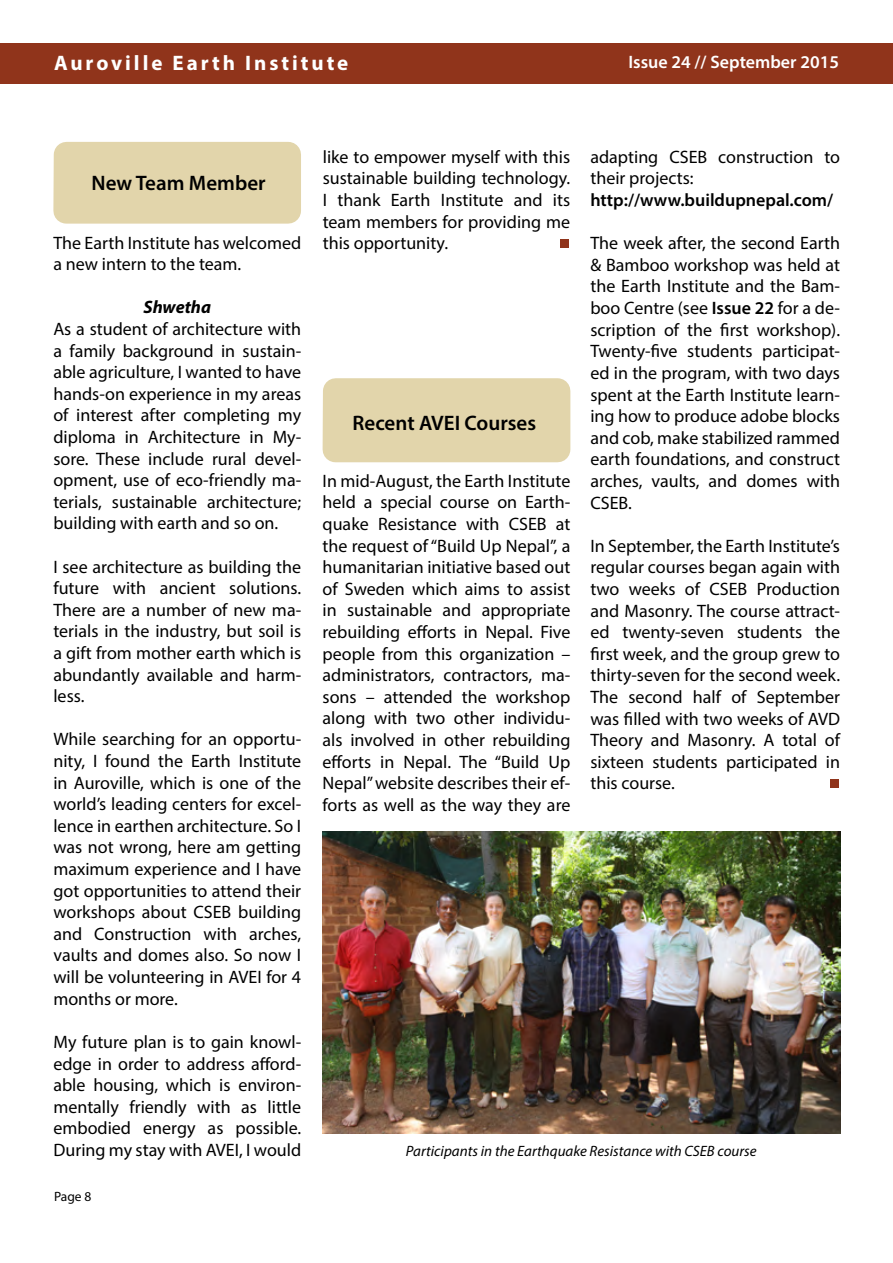
<style>
.page{position:relative;width:893px;height:1263px;background:#fff}
.page>*{position:absolute;margin:0;border:0;box-sizing:border-box;transform-origin:0 0}
.t1{font:600 21px "Myriad Pro";color:#000}
.t2{font:700 21px "Myriad Pro";letter-spacing:.14em;color:#fff}
.t3{font:18px/21.6px "Myriad Pro";color:#000;text-align:justify}
.t4{font:600 18px "Myriad Pro";color:#000}
.t5{font:600 18px "Myriad Pro";color:#fff}
.t6{font:italic 700 18px "Myriad Pro";color:#000}
.t7{font:italic 15px "Myriad Pro";color:#000}
.t8{font:13.5px "Myriad Pro";color:#000}
.s1{font-weight:600}
</style>
<div class="page">
<div style="left:0;top:43px;width:893px;height:41px;background:#90341b"></div>
<div style="left:66px;top:155px;width:222px;height:56px;background:#e2d5ab"></div>
<div style="left:53px;top:142px;width:248px;height:82px;border:26px solid #e2d5ab"></div>
<div style="left:830px;top:779px;width:9px;height:8px;background:#90341b"></div>
<img style="left:322px;top:831px;width:518px;height:303px">
<div style="left:335px;top:391px;width:223px;height:58px;background:#e2d5ab"></div>
<div style="left:323px;top:378px;width:247px;height:84px;border:26px solid #e2d5ab"></div>
<div style="left:560px;top:239px;width:9px;height:8px;background:#90341b"></div>
<p class="t2" style="left:54px;top:49px;width:296px">Auroville Earth Institute</p>
<p class="t5" style="left:628px;top:50px;width:212px">Issue 24 // September 2015</p>
<p class="t1" style="left:92px;top:169px;width:175px">New Team Member</p>
<p class="t3" style="left:53px;top:231px;width:249px">The Earth Institute has welcomed a new intern to the team.</p>
<p class="t6" style="left:144px;top:296px;width:69px">Shwetha</p>
<p class="t3" style="left:53px;top:318px;width:249px">As a student of architecture with a family background in sustain&shy;able agriculture, I wanted to have hands-on experience in my areas of interest after completing my diploma in Architecture in My&shy;sore. These include rural devel&shy;opment, use of eco-friendly ma&shy;terials, sustainable architecture; building with earth and so on.</p>
<p class="t3" style="left:53px;top:555px;width:249px">I see architecture as building the future with ancient solutions.<br>There are a number of new ma&shy;terials in the industry, but soil is a gift from mother earth which is abundantly available and harm&shy;less.</p>
<p class="t3" style="left:53px;top:728px;width:249px">While searching for an opportu&shy;nity, I found the Earth Institute in Auroville, which is one of the world’s leading centers for excel&shy;lence in earthen architecture. So I was not wrong, here am getting maximum experience and I have got opportunities to attend their workshops about CSEB building and Construction with arches, vaults and domes also. So now I will be volunteering in AVEI for 4 months or more.</p>
<p class="t3" style="left:53px;top:1031px;width:249px">My future plan is to gain knowl&shy;edge in order to address afford&shy;able housing, which is environ&shy;mentally friendly with as little embodied energy as possible.<br>During my stay with AVEI, I would</p>
<p class="t8" style="left:54px;top:1188px;width:39px">Page 8</p>
<p class="t3" style="left:323px;top:146px;width:249px">like to empower myself with this sustainable building technology.<br>I thank Earth Institute and its team members for providing me this opportunity.</p>
<p class="t1" style="left:353px;top:410px;width:185px">Recent AVEI Courses</p>
<p class="t3" style="left:323px;top:470px;width:249px">In mid-August, the Earth Institute held a special course on Earth&shy;quake Resistance with CSEB at the request of “Build Up Nepal”, a humanitarian initiative based out of Sweden which aims to assist in sustainable and appropriate rebuilding efforts in Nepal. Five people from this organization – administrators, contractors, ma&shy;sons – attended the workshop along with two other individu&shy;als involved in other rebuilding efforts in Nepal. The “Build Up Nepal” website describes their ef&shy;forts as well as the way they are</p>
<p class="t3" style="left:590px;top:146px;width:251px">adapting CSEB construction to their projects:</p>
<p class="t4" style="left:590px;top:189px;width:244px">http://www.buildupnepal.com/</p>
<p class="t3" style="left:590px;top:232px;width:251px">The week after, the second Earth &amp; Bamboo workshop was held at the Earth Institute and the Bam&shy;boo Centre (see <span class="s1">Issue 22</span> for a de&shy;scription of the first workshop).<br>Twenty-five students participat&shy;ed in the program, with two days spent at the Earth Institute learn&shy;ing how to produce adobe blocks and cob, make stabilized rammed earth foundations, and construct arches, vaults, and domes with CSEB.</p>
<p class="t3" style="left:590px;top:535px;width:251px">In September, the Earth Institute’s regular courses began again with two weeks of CSEB Production and Masonry. The course attract&shy;ed twenty-seven students the first week, and the group grew to thirty-seven for the second week.<br>The second half of September was filled with two weeks of AVD Theory and Masonry. A total of sixteen students participated in this course.</p>
<p class="t7" style="left:406px;top:1141px;width:352px">Participants in the Earthquake Resistance with CSEB course</p>
</div>
